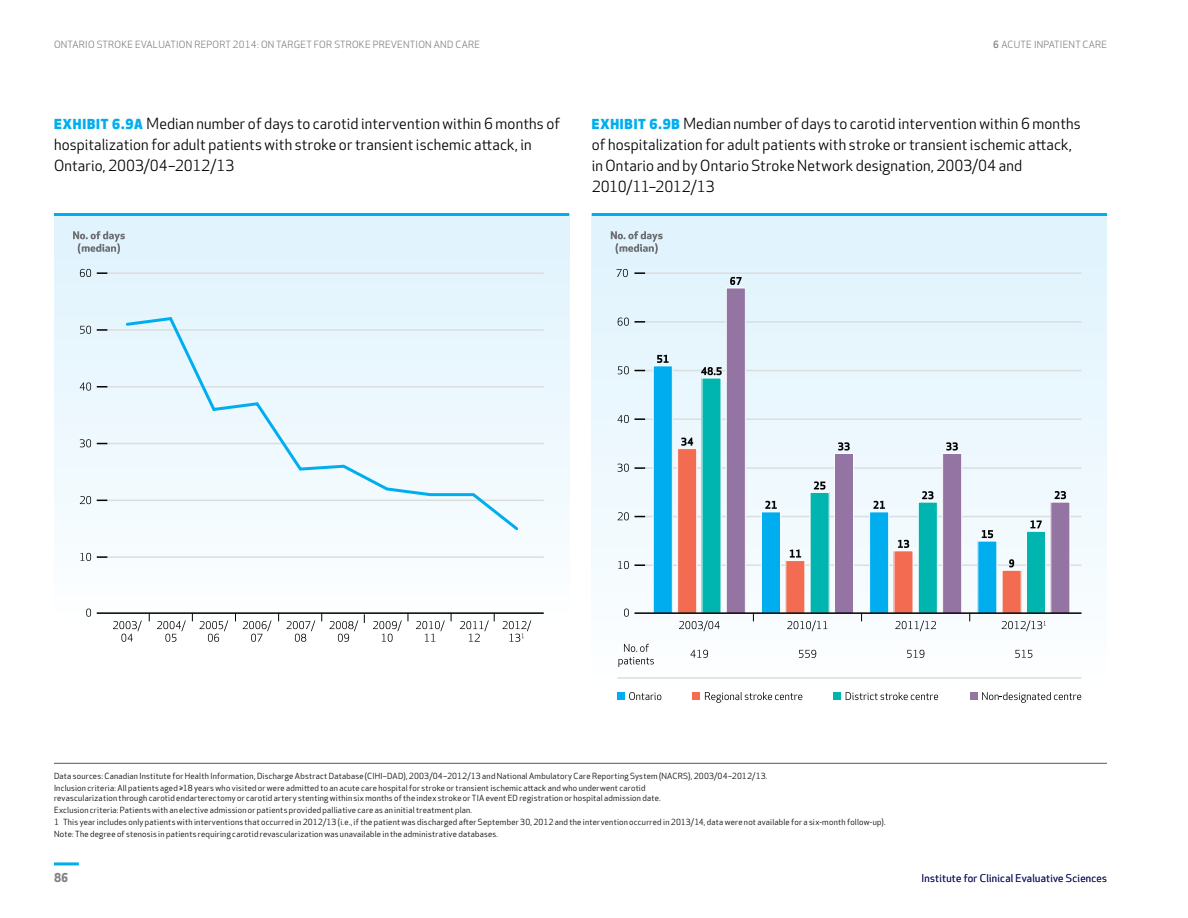
<style>
.page{position:relative;width:1188px;height:918px;background:#fff}
.page>*{position:absolute;margin:0;border:0;box-sizing:border-box;transform-origin:0 0}
.body-no_indent{font:15px/21px "Apex New";letter-spacing:.01em;color:#000}
.t1{font:700 12px "Apex New";color:#808285}
.t2{font:10.5px "Apex New";letter-spacing:.025em;color:#171b60}
.t3{font:9.75px "Apex New";letter-spacing:.025em;color:#808285}
.Chart_Footnote{font:8.25px/9.9px "Apex New";letter-spacing:.03em;color:#000}
.Chart_Footnote_-_lin{font:8.25px "Apex New";letter-spacing:.03em;color:#000}
.s1{font-weight:500}
.s2{font-weight:800;font-size:13.5px;color:#00aeef}
</style>
<div class="page">
<hr style="left:54px;top:862px;width:25px;height:3px;background:#00aeef">
<div style="left:54px;top:213px;width:515px;height:455px;background:linear-gradient(to bottom,#def2fc,#fffffe)"></div>
<svg style="left:73px;top:231px;width:52px;height:23px"></svg>
<svg style="left:86px;top:609px;width:5px;height:8px"></svg>
<svg style="left:80px;top:553px;width:11px;height:8px"></svg>
<svg style="left:80px;top:496px;width:11px;height:8px"></svg>
<svg style="left:80px;top:439px;width:11px;height:8px"></svg>
<svg style="left:80px;top:383px;width:11px;height:8px"></svg>
<svg style="left:80px;top:326px;width:11px;height:8px"></svg>
<svg style="left:80px;top:269px;width:11px;height:8px"></svg>
<svg style="left:97px;top:556px;width:11px;height:2px"></svg>
<hr style="left:108px;top:556px;width:436px;height:2px;background:#dcddde">
<hr style="left:108px;top:500px;width:436px;height:1px;background:#dcddde">
<hr style="left:108px;top:443px;width:436px;height:1px;background:#dcddde">
<hr style="left:108px;top:386px;width:436px;height:1px;background:#dcddde">
<svg style="left:97px;top:329px;width:11px;height:2px"></svg>
<hr style="left:108px;top:329px;width:436px;height:2px;background:#dcddde">
<svg style="left:97px;top:272px;width:11px;height:2px"></svg>
<hr style="left:108px;top:272px;width:436px;height:2px;background:#dcddde">
<div style="left:124px;top:315px;width:397px;height:218px;background:#edf8fe"></div>
<svg style="left:502px;top:620px;width:29px;height:22px"></svg>
<svg style="left:460px;top:614px;width:35px;height:28px"></svg>
<svg style="left:416px;top:620px;width:29px;height:22px"></svg>
<svg style="left:373px;top:620px;width:29px;height:22px"></svg>
<svg style="left:329px;top:620px;width:29px;height:22px"></svg>
<svg style="left:286px;top:620px;width:29px;height:22px"></svg>
<svg style="left:243px;top:620px;width:29px;height:22px"></svg>
<svg style="left:199px;top:620px;width:29px;height:22px"></svg>
<svg style="left:157px;top:620px;width:29px;height:22px"></svg>
<svg style="left:113px;top:620px;width:29px;height:22px"></svg>
<hr style="left:97px;top:612px;width:447px;height:2px;background:#000">
<div style="left:592px;top:213px;width:515px;height:525px;background:linear-gradient(to bottom,#def3fd,#fff)"></div>
<svg style="left:611px;top:231px;width:52px;height:23px"></svg>
<svg style="left:624px;top:609px;width:5px;height:8px"></svg>
<svg style="left:618px;top:561px;width:11px;height:8px"></svg>
<svg style="left:618px;top:512px;width:11px;height:8px"></svg>
<svg style="left:618px;top:464px;width:11px;height:8px"></svg>
<svg style="left:618px;top:366px;width:11px;height:8px"></svg>
<svg style="left:616px;top:269px;width:12px;height:8px"></svg>
<svg style="left:635px;top:564px;width:10px;height:2px"></svg>
<hr style="left:645px;top:564px;width:436px;height:2px;background:#dcddde">
<hr style="left:645px;top:516px;width:436px;height:1px;background:#dcddde">
<svg style="left:635px;top:467px;width:10px;height:2px"></svg>
<hr style="left:645px;top:467px;width:436px;height:2px;background:#dcddde">
<svg style="left:617px;top:415px;width:28px;height:8px"></svg>
<hr style="left:645px;top:418px;width:436px;height:2px;background:#dcddde">
<hr style="left:645px;top:370px;width:436px;height:1px;background:#dcddde">
<svg style="left:618px;top:318px;width:27px;height:8px"></svg>
<hr style="left:645px;top:321px;width:436px;height:2px;background:#dcddde">
<svg style="left:634px;top:272px;width:11px;height:2px"></svg>
<hr style="left:645px;top:272px;width:436px;height:2px;background:#dcddde">
<div style="left:726px;top:288px;width:19px;height:325px;background:#9374a3"></div>
<div style="left:726px;top:288px;width:20px;height:326px;border:1px solid #fff"></div>
<svg style="left:730px;top:277px;width:12px;height:8px"></svg>
<div style="left:834px;top:453px;width:20px;height:160px;background:#9374a3"></div>
<div style="left:834px;top:453px;width:20px;height:161px;border:1px solid #fff"></div>
<svg style="left:838px;top:442px;width:12px;height:9px"></svg>
<div style="left:943px;top:453px;width:19px;height:160px;background:#9374a3"></div>
<div style="left:942px;top:453px;width:20px;height:161px;border:1px solid #fff"></div>
<svg style="left:946px;top:442px;width:12px;height:9px"></svg>
<div style="left:1051px;top:502px;width:19px;height:111px;background:#9374a3"></div>
<div style="left:1050px;top:502px;width:20px;height:112px;border:1px solid #fff"></div>
<svg style="left:1055px;top:491px;width:11px;height:8px"></svg>
<div style="left:702px;top:378px;width:19px;height:235px;background:#00b5af"></div>
<svg style="left:701px;top:367px;width:21px;height:8px"></svg>
<div style="left:810px;top:492px;width:19px;height:121px;background:#00b5af"></div>
<svg style="left:814px;top:481px;width:11px;height:9px"></svg>
<div style="left:918px;top:502px;width:19px;height:111px;background:#00b5af"></div>
<div style="left:918px;top:502px;width:20px;height:112px;border:1px solid #fff"></div>
<svg style="left:922px;top:491px;width:12px;height:8px"></svg>
<div style="left:1026px;top:531px;width:20px;height:82px;background:#00b5af"></div>
<div style="left:1026px;top:531px;width:20px;height:83px;border:1px solid #fff"></div>
<svg style="left:1030px;top:520px;width:12px;height:8px"></svg>
<div style="left:678px;top:449px;width:19px;height:164px;background:#f36c52"></div>
<div style="left:677px;top:448px;width:20px;height:166px;border:1px solid #fff"></div>
<svg style="left:681px;top:438px;width:12px;height:8px"></svg>
<div style="left:786px;top:561px;width:19px;height:52px;background:#f36c52"></div>
<div style="left:785px;top:560px;width:20px;height:54px;border:1px solid #fff"></div>
<svg style="left:790px;top:550px;width:11px;height:8px"></svg>
<div style="left:894px;top:551px;width:19px;height:62px;background:#f36c52"></div>
<svg style="left:898px;top:540px;width:11px;height:8px"></svg>
<div style="left:1002px;top:570px;width:19px;height:43px;background:#f36c52"></div>
<div style="left:1002px;top:570px;width:20px;height:44px;border:1px solid #fff"></div>
<svg style="left:1009px;top:559px;width:5px;height:8px"></svg>
<div style="left:653px;top:366px;width:19px;height:247px;background:#00aeef"></div>
<div style="left:653px;top:365px;width:20px;height:249px;border:1px solid #fff"></div>
<svg style="left:657px;top:355px;width:12px;height:8px"></svg>
<div style="left:761px;top:512px;width:20px;height:101px;background:#00aeef"></div>
<div style="left:761px;top:511px;width:20px;height:103px;border:1px solid #fff"></div>
<svg style="left:765px;top:501px;width:12px;height:8px"></svg>
<div style="left:870px;top:512px;width:19px;height:101px;background:#00aeef"></div>
<div style="left:869px;top:511px;width:20px;height:103px;border:1px solid #fff"></div>
<svg style="left:873px;top:501px;width:12px;height:8px"></svg>
<div style="left:978px;top:541px;width:19px;height:72px;background:#00aeef"></div>
<svg style="left:982px;top:530px;width:11px;height:8px"></svg>
<svg style="left:1002px;top:620px;width:44px;height:11px"></svg>
<svg style="left:895px;top:620px;width:41px;height:11px"></svg>
<svg style="left:787px;top:620px;width:40px;height:11px"></svg>
<svg style="left:679px;top:620px;width:41px;height:11px"></svg>
<hr style="left:634px;top:612px;width:448px;height:2px;background:#000">
<div style="left:834px;top:693px;width:7px;height:7px;background:#00b5af"></div>
<svg style="left:846px;top:692px;width:92px;height:8px"></svg>
<div style="left:970px;top:693px;width:7px;height:7px;background:#9374a3"></div>
<svg style="left:982px;top:692px;width:99px;height:11px"></svg>
<div style="left:693px;top:693px;width:7px;height:7px;background:#f36c52"></div>
<svg style="left:705px;top:692px;width:97px;height:11px"></svg>
<div style="left:617px;top:693px;width:7px;height:7px;background:#00aeef"></div>
<svg style="left:629px;top:692px;width:32px;height:8px"></svg>
<svg style="left:618px;top:644px;width:36px;height:23px"></svg>
<svg style="left:690px;top:650px;width:18px;height:8px"></svg>
<svg style="left:799px;top:650px;width:17px;height:8px"></svg>
<svg style="left:907px;top:650px;width:17px;height:8px"></svg>
<svg style="left:1015px;top:650px;width:17px;height:8px"></svg>
<hr style="left:617px;top:677px;width:465px;height:2px;background:#dcddde">
<hr style="left:54px;top:763px;width:1053px;height:1px;background:#58595b">
<hr style="left:592px;top:213px;width:515px;height:3px;background:#00aeef">
<hr style="left:54px;top:213px;width:515px;height:3px;background:#00aeef">
<p class="t3" style="left:54px;top:38px;width:427px">ONTARIO STROKE EVALUATION REPORT 2014: ON TARGET FOR STROKE PREVENTION AND CARE</p>
<p class="t3" style="left:993px;top:38px;width:115px"><span class="s1">6</span> ACUTE INPATIENT CARE</p>
<p class="body-no_indent" style="left:54px;top:113px;width:508px"><span class="s2">EXHIBIT 6.9A</span> Median number of days to carotid intervention within 6 months of hospitalization for adult patients with stroke or transient ischemic attack, in<br>Ontario, 2003/04–2012/13</p>
<p class="body-no_indent" style="left:592px;top:113px;width:491px"><span class="s2">EXHIBIT 6.9B</span> Median number of days to carotid intervention within 6 months of hospitalization for adult patients with stroke or transient ischemic attack, in Ontario and by Ontario Stroke Network designation, 2003/04 and 2010/11–2012/13</p>
<p class="Chart_Footnote_-_lin" style="left:54px;top:770px;width:715px">Data sources: Canadian Institute for Health Information, Discharge Abstract Database (CIHI–DAD), 2003/04–2012/13 and National Ambulatory Care Reporting System (NACRS), 2003/04–2012/13.</p>
<p class="Chart_Footnote" style="left:54px;top:783px;width:608px">Inclusion criteria: All patients aged ≥18 years who visited or were admitted to an acute care hospital for stroke or transient ischemic attack and who underwent carotid revascularization through carotid endarterectomy or carotid artery stenting within six months of the index stroke or TIA event ED registration or hospital admission date.</p>
<p class="Chart_Footnote" style="left:54px;top:805px;width:420px">Exclusion criteria: Patients with an elective admission or patients provided palliative care as an initial treatment plan.</p>
<p class="Chart_Footnote" style="left:54px;top:817px;width:833px">1 This year includes only patients with interventions that occurred in 2012/13 (i.e., if the patient was discharged after September 30, 2012 and the intervention occurred in 2013/14, data were not available for a six-month follow-up).</p>
<p class="Chart_Footnote" style="left:54px;top:829px;width:446px">Note: The degree of stenosis in patients requiring carotid revascularization was unavailable in the administrative databases.</p>
<h2 class="t1" style="left:54px;top:869px;width:16px">86</h2>
<p class="t2" style="left:922px;top:871px;width:187px">Institute for Clinical Evaluative Sciences</p>
</div>
